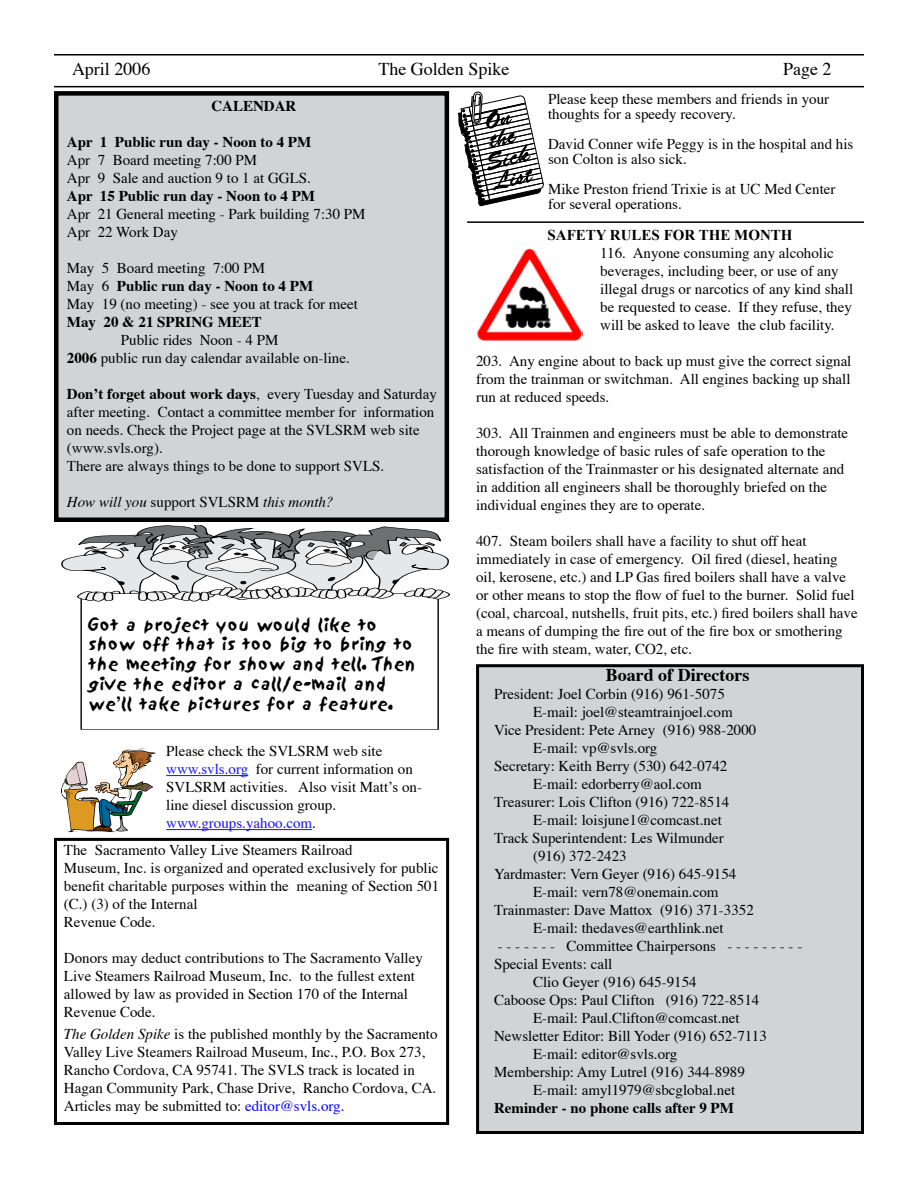
<style>
.page{position:relative;width:918px;height:1188px;background:#fff}
.page>*{position:absolute;margin:0;border:0;box-sizing:border-box;transform-origin:0 0}
.t1{font:18px "Times";color:#000}
.t2{font:700 18px "Times";color:#000}
.t3{font:16.5px/19.8px "Sand";color:#000}
.t4{font:15px/18px "Times";color:#000}
.t5{font:700 15px "Times";color:#000}
.t6{font:italic 15px "Times";color:#000}
.t7{font:700 15px "Times New Roman";color:#000}
.s1{font-weight:700}
.s2{font-style:normal}
.s3{color:#1313ff}
.s4{font-style:italic}
.s5{color:#00f}
</style>
<div class="page">
<hr style="left:54px;top:54px;width:810px;height:2px;background:#000">
<hr style="left:54px;top:86px;width:810px;height:1px;background:#000">
<div style="left:54px;top:838px;width:395px;height:287px;border:3px solid #000"></div>
<div style="left:56px;top:93px;width:391px;height:427px;background:#d1d3d4"></div>
<div style="left:54px;top:91px;width:395px;height:431px;border:4px solid #000"></div>
<div style="left:478px;top:666px;width:384px;height:466px;background:#d1d3d4"></div>
<div style="left:476px;top:664px;width:388px;height:470px;border:3px solid #000"></div>
<svg style="left:61px;top:748px;width:95px;height:85px"></svg>
<hr style="left:166px;top:775px;width:82px;height:1px;background:#1313ff">
<hr style="left:166px;top:829px;width:146px;height:1px;background:#1313ff">
<div style="left:81px;top:593px;width:358px;height:137px;border:1px solid #000"></div>
<svg style="left:61px;top:526px;width:390px;height:82px"></svg>
<img style="left:477px;top:248px;width:105px;height:93px">
<hr style="left:467px;top:221px;width:397px;height:2px;background:#000">
<svg style="left:457px;top:91px;width:87px;height:115px"></svg>
<p class="t1" style="left:72px;top:52px;width:80px">April 2006</p>
<p class="t1" style="left:379px;top:52px;width:132px">The Golden Spike</p>
<p class="t1" style="left:783px;top:52px;width:36px">Page</p>
<p class="t5" style="left:211px;top:92px;width:86px">CALENDAR</p>
<p class="t5" style="left:67px;top:128px;width:246px">Apr 1 Public run day - Noon to 4 PM</p>
<p class="t4" style="left:67px;top:150px;width:246px">Apr 7 Board meeting 7:00 PM<br>Apr 9 Sale and auction 9 to 1 at GGLS.</p>
<p class="t5" style="left:67px;top:182px;width:250px">Apr 15 Public run day - Noon to 4 PM</p>
<p class="t4" style="left:67px;top:204px;width:300px">Apr 21 General meeting - Park building 7:30 PM<br>Apr 22 Work Day</p>
<p class="t4" style="left:67px;top:258px;width:293px">May 5 Board meeting 7:00 PM<br>May 6 <span class="s1">Public run day - Noon to 4 PM<br></span>May 19 (no meeting) - see you at track for meet</p>
<p class="t5" style="left:67px;top:308px;width:197px">May 20 &amp; 21 SPRING MEET</p>
<p class="t4" style="left:67px;top:330px;width:284px;text-indent:54px">Public rides Noon - 4 PM<br><span class="s1">2006</span> public run day calendar available on-line.</p>
<p class="t4" style="left:67px;top:384px;width:371px"><span class="s1">Don’t forget about work days</span>, every Tuesday and Saturday after meeting. Contact a committee member for information on needs. Check the Project page at the SVLSRM web site (www.svls.org).<br>There are always things to be done to support SVLS.</p>
<p class="t6" style="left:67px;top:489px;width:268px">How will you <span class="s2">support SVLSRM</span> this month?</p>
<p class="t4" style="left:548px;top:90px;width:283px;line-height:15px">Please keep these members and friends in your thoughts for a speedy recovery.</p>
<p class="t4" style="left:548px;top:135px;width:307px;line-height:15px">David Conner wife Peggy is in the hospital and his son Colton is also sick.</p>
<p class="t4" style="left:548px;top:180px;width:289px;line-height:15px">Mike Preston friend Trixie is at UC Med Center for several operations.</p>
<p class="t7" style="left:548px;top:226px;width:247px">SAFETY RULES FOR THE MONTH</p>
<p class="t4" style="left:600px;top:243px;width:254px">116. Anyone consuming any alcoholic beverages, including beer, or use of any illegal drugs or narcotics of any kind shall be requested to cease. If they refuse, they will be asked to leave the club facility.</p>
<p class="t4" style="left:476px;top:351px;width:377px;text-align:justify">203. Any engine about to back up must give the correct signal from the trainman or switchman. All engines backing up shall run at reduced speeds.</p>
<p class="t4" style="left:476px;top:423px;width:374px">303. All Trainmen and engineers must be able to demonstrate thorough knowledge of basic rules of safe operation to the satisfaction of the Trainmaster or his designated alternate and in addition all engineers shall be thoroughly briefed on the individual engines they are to operate.</p>
<p class="t4" style="left:476px;top:531px;width:383px">407. Steam boilers shall have a facility to shut off heat immediately in case of emergency. Oil fired (diesel, heating oil, kerosene, etc.) and LP Gas fired boilers shall have a valve or other means to stop the flow of fuel to the burner. Solid fuel (coal, charcoal, nutshells, fruit pits, etc.) fired boilers shall have a means of dumping the fire out of the fire box or smothering the fire with steam, water, CO2, etc.</p>
<p class="t3" style="left:88px;top:615px;width:329px">Got a project you would like to show off that is too big to bring to the meeting for show and tell. Then give the editor a call/e-mail and we’ll take pictures for a feature.</p>
<p class="t2" style="left:606px;top:657px;width:145px">Board of Directors</p>
<p class="t4" style="left:494px;top:683px;width:232px">President: Joel Corbin (916) 961-5075</p>
<p class="t4" style="left:533px;top:701px;width:201px">E-mail: joel@steamtrainjoel.com</p>
<p class="t4" style="left:494px;top:719px;width:264px">Vice President: Pete Arney (916) 988-2000</p>
<p class="t4" style="left:533px;top:737px;width:126px">E-mail: vp@svls.org</p>
<p class="t4" style="left:494px;top:755px;width:235px">Secretary: Keith Berry (530) 642-0742</p>
<p class="t4" style="left:533px;top:773px;width:170px">E-mail: edorberry@aol.com</p>
<p class="t4" style="left:494px;top:791px;width:237px">Treasurer: Lois Clifton (916) 722-8514</p>
<p class="t4" style="left:533px;top:809px;width:190px">E-mail: loisjune1@comcast.net</p>
<p class="t4" style="left:494px;top:827px;width:231px">Track Superintendent: Les Wilmunder</p>
<p class="t4" style="left:533px;top:845px;width:95px">(916) 372-2423</p>
<p class="t4" style="left:494px;top:863px;width:244px">Yardmaster: Vern Geyer (916) 645-9154</p>
<p class="t4" style="left:533px;top:881px;width:187px">E-mail: vern78@onemain.com</p>
<p class="t4" style="left:494px;top:899px;width:261px">Trainmaster: Dave Mattox (916) 371-3352</p>
<p class="t4" style="left:533px;top:917px;width:192px">E-mail: thedaves@earthlink.net</p>
<p class="t4" style="left:498px;top:935px;width:306px">- - - - - - - Committee Chairpersons - - - - - - - - -</p>
<p class="t4" style="left:494px;top:953px;width:120px">Special Events: call</p>
<p class="t4" style="left:533px;top:971px;width:165px">Clio Geyer (916) 645-9154</p>
<p class="t4" style="left:494px;top:989px;width:267px">Caboose Ops: Paul Clifton (916) 722-8514</p>
<p class="t4" style="left:533px;top:1007px;width:208px">E-mail: Paul.Clifton@comcast.net</p>
<p class="t4" style="left:494px;top:1025px;width:274px">Newsletter Editor: Bill Yoder (916) 652-7113</p>
<p class="t4" style="left:533px;top:1043px;width:146px">E-mail: editor@svls.org</p>
<p class="t4" style="left:494px;top:1061px;width:252px">Membership: Amy Lutrel (916) 344-8989</p>
<p class="t4" style="left:533px;top:1079px;width:204px">E-mail: amyl1979@sbcglobal.net</p>
<p class="t5" style="left:494px;top:1093px;width:241px">Reminder - no phone calls after 9 PM</p>
<p class="t4" style="left:166px;top:741px;width:257px">Please check the SVLSRM web site <span class="s3">www.svls.org</span> for current information on SVLSRM activities. Also visit Matt’s on&shy;line diesel discussion group. <span class="s3">www.groups.yahoo.com</span>.</p>
<p class="t4" style="left:64px;top:839px;width:377px">The Sacramento Valley Live Steamers Railroad<br>Museum, Inc. is organized and operated exclusively for public benefit charitable purposes within the meaning of Section 501 (C.) (3) of the Internal<br>Revenue Code.</p>
<p class="t4" style="left:64px;top:947px;width:360px">Donors may deduct contributions to The Sacramento Valley Live Steamers Railroad Museum, Inc. to the fullest extent allowed by law as provided in Section 170 of the Internal Revenue Code.</p>
<p class="t4" style="left:64px;top:1024px;width:375px"><span class="s4">The Golden Spike</span> is the published monthly by the Sacramento Valley Live Steamers Railroad Museum, Inc., P.O. Box 273, Rancho Cordova, CA 95741. The SVLS track is located in Hagan Community Park, Chase Drive, Rancho Cordova, CA.<br>Articles may be submitted to: <span class="s5">editor@svls.org.</span></p>
</div>
